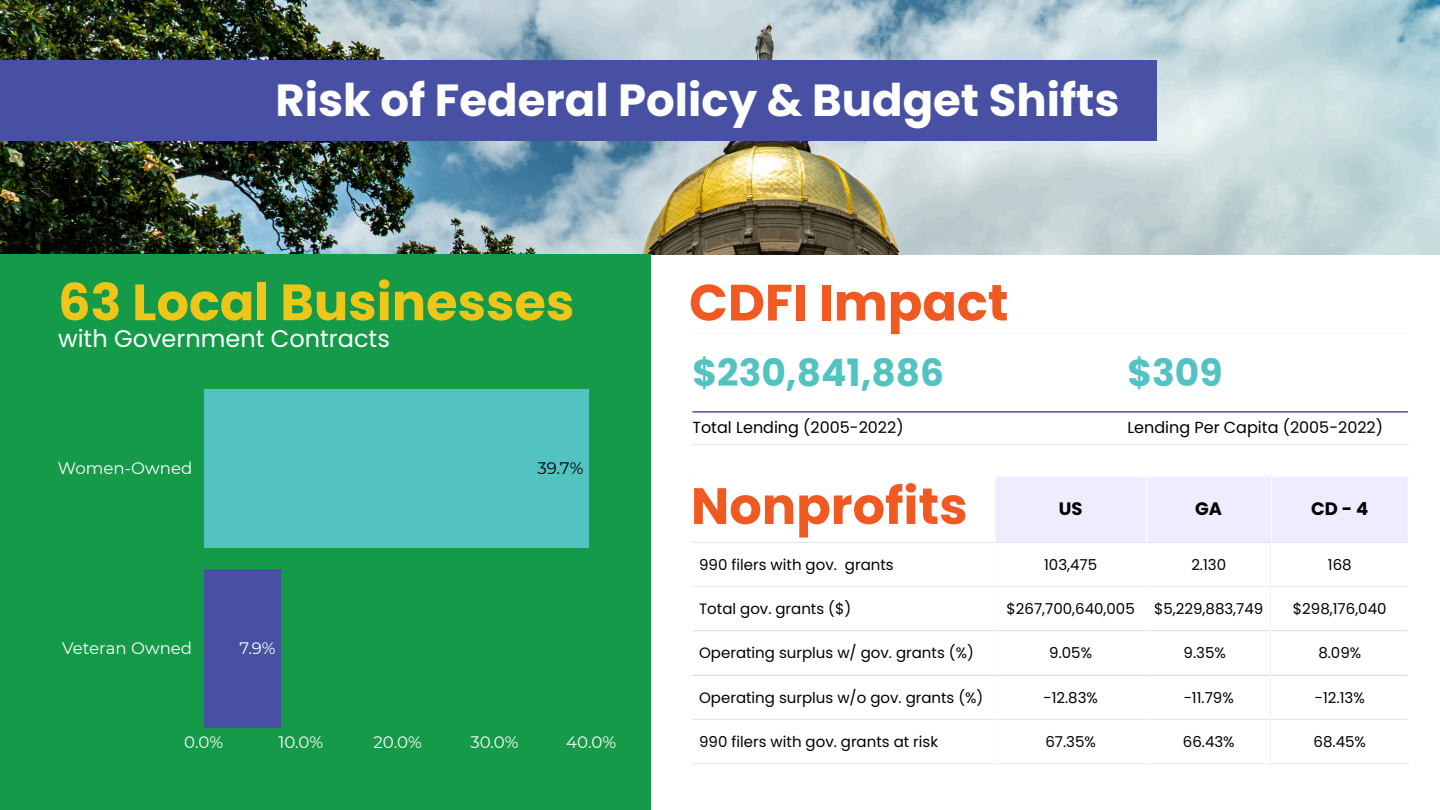
<style>
.page{position:relative;width:1440px;height:810px;background:#fff}
.page>*{position:absolute;margin:0;border:0;box-sizing:border-box;transform-origin:0 0}
.t1{font:700 51px "Poppins";color:#f15922}
.t2{font:700 51px "Poppins";color:#eec61a}
.t3{font:700 45px "Poppins";color:#fff}
.t4{font:700 37.6px "Poppins";color:#53c3c2}
.t5{font:24px "Poppins";color:#fff}
.t6{font:700 18px "Poppins";color:#000}
.t7{font:16.6px "Montserrat";color:#fff}
.t8{font:16.6px "Montserrat";color:#000}
.t9{font:16px "Poppins";color:#000}
.t10{font:15px "Poppins";color:#000}
</style>
<div class="page">
<img style="left:0;top:0;width:1440px;height:254px">
<div style="left:0;top:254px;width:650px;height:556px;background:#149a49"></div>
<div style="left:204px;top:389px;width:384px;height:158px;background:#53c3c2"></div>
<div style="left:204px;top:569px;width:76px;height:158px;background:#4750a2"></div>
<hr style="left:692px;top:411px;width:716px;height:2px;background:#4750a2">
<div style="left:996px;top:477px;width:412px;height:65px;background:#f1ebff"></div>
<hr style="left:692px;top:542px;width:716px;height:1px;background:#f1ebff">
<hr style="left:692px;top:586px;width:716px;height:1px;background:#f1ebff">
<hr style="left:692px;top:630px;width:716px;height:1px;background:#f1ebff">
<hr style="left:692px;top:675px;width:716px;height:1px;background:#f1ebff">
<hr style="left:692px;top:719px;width:716px;height:1px;background:#f1ebff">
<hr style="left:692px;top:763px;width:716px;height:1px;background:#f1ebff">
<hr style="left:994px;top:476px;width:2px;height:288px;background:#fff">
<hr style="left:1146px;top:476px;width:1px;height:288px;background:#fff">
<hr style="left:1270px;top:476px;width:2px;height:288px;background:#fff">
<div style="left:0;top:60px;width:1157px;height:81px;background:#4750a2"></div>
<p class="t3" style="left:276px;top:69px;width:846px">Risk of Federal Policy &amp; Budget Shifts</p>
<p class="t2" style="left:58px;top:267px;width:518px">63 Local Businesses</p>
<p class="t5" style="left:58px;top:322px;width:333px">with Government Contracts</p>
<p class="t7" style="left:58px;top:458px;width:136px">Women-Owned</p>
<p class="t7" style="left:62px;top:638px;width:132px">Veteran Owned</p>
<p class="t7" style="left:239px;top:638px;width:38px">7.9%</p>
<p class="t8" style="left:537px;top:458px;width:48px">39.7%</p>
<p class="t7" style="left:184px;top:732px;width:40px">0.0%</p>
<p class="t7" style="left:278px;top:732px;width:46px">10.0%</p>
<p class="t7" style="left:374px;top:732px;width:50px">20.0%</p>
<p class="t7" style="left:470px;top:732px;width:50px">30.0%</p>
<p class="t7" style="left:566px;top:732px;width:51px">40.0%</p>
<p class="t1" style="left:689px;top:267px;width:321px">CDFI Impact</p>
<p class="t4" style="left:692px;top:346px;width:253px">$230,841,886</p>
<p class="t4" style="left:1127px;top:346px;width:97px">$309</p>
<p class="t9" style="left:692px;top:416px;width:213px">Total Lending (2005-2022)</p>
<p class="t9" style="left:1127px;top:416px;width:257px">Lending Per Capita (2005-2022)</p>
<p class="t1" style="left:691px;top:470px;width:278px">Nonprofits</p>
<p class="t6" style="left:1059px;top:496px;width:25px">US</p>
<p class="t6" style="left:1195px;top:496px;width:28px">GA</p>
<h1 class="t6" style="left:1311px;top:496px;width:59px">CD-4</h1>
<p class="t10" style="left:699px;top:554px;width:196px">990 filers with gov. grants</p>
<p class="t10" style="left:1044px;top:554px;width:55px">103,475</p>
<p class="t10" style="left:1191px;top:554px;width:36px">2.130</p>
<p class="t10" style="left:1328px;top:554px;width:25px">168</p>
<p class="t10" style="left:699px;top:598px;width:154px">Total gov. grants ($)</p>
<p class="t10" style="left:1007px;top:598px;width:130px">$267,700,640,005</p>
<p class="t10" style="left:1154px;top:598px;width:111px">$5,229,883,749</p>
<p class="t10" style="left:1293px;top:598px;width:95px">$298,176,040</p>
<p class="t10" style="left:699px;top:643px;width:276px">Operating surplus w/ gov. grants (%)</p>
<p class="t10" style="left:1049px;top:643px;width:44px">9.05%</p>
<p class="t10" style="left:1184px;top:643px;width:44px">9.35%</p>
<p class="t10" style="left:1318px;top:643px;width:44px">8.09%</p>
<p class="t10" style="left:699px;top:687px;width:286px">Operating surplus w/o gov. grants (%)</p>
<p class="t10" style="left:1043px;top:687px;width:56px">-12.83%</p>
<p class="t10" style="left:1184px;top:687px;width:52px">-11.79%</p>
<p class="t10" style="left:1315px;top:687px;width:51px">-12.13%</p>
<p class="t10" style="left:699px;top:731px;width:240px">990 filers with gov. grants at risk</p>
<p class="t10" style="left:1045px;top:731px;width:52px">67.35%</p>
<p class="t10" style="left:1183px;top:731px;width:53px">66.43%</p>
<p class="t10" style="left:1314px;top:731px;width:54px">68.45%</p>
</div>
